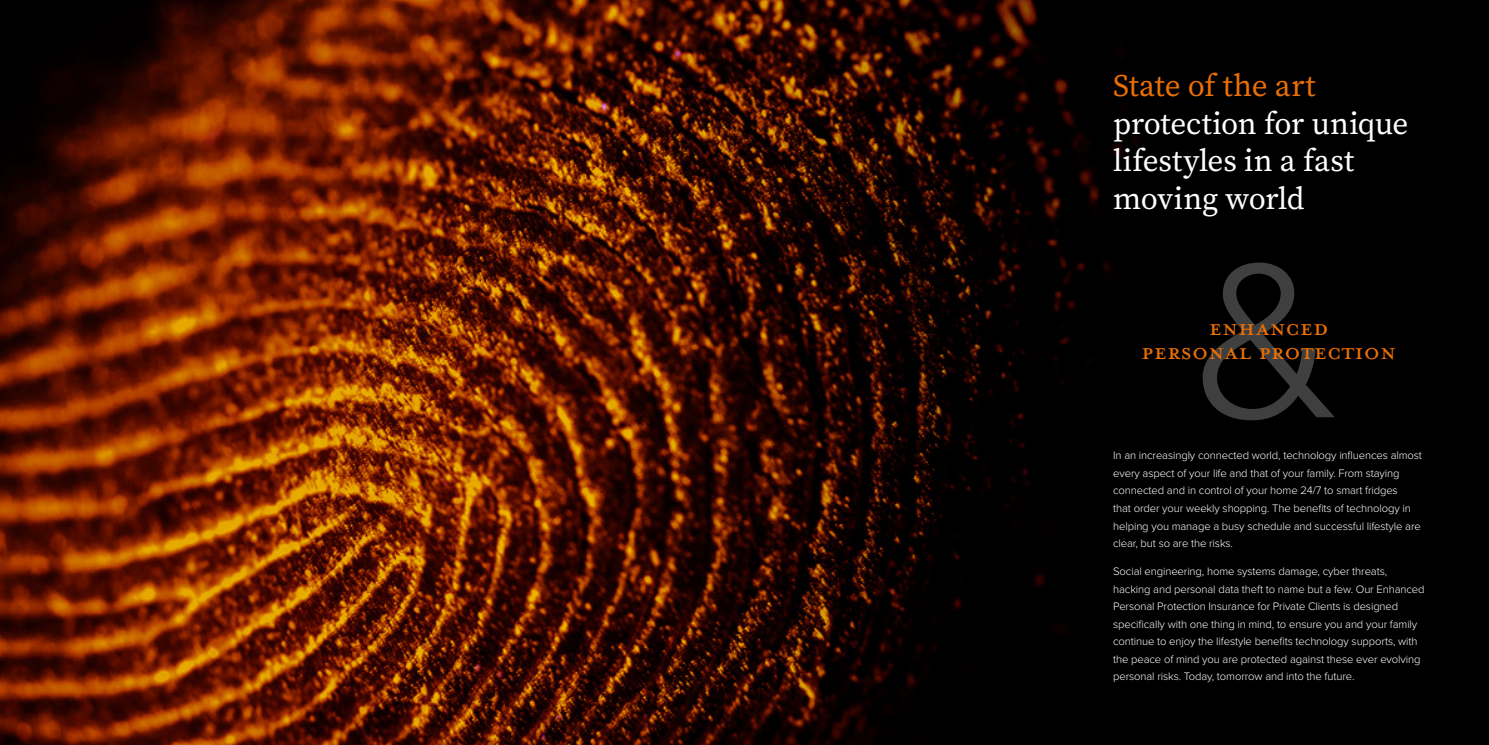
<style>
.page{position:relative;width:1489px;height:745px;background:#fff}
.page>*{position:absolute;margin:0;border:0;box-sizing:border-box;transform-origin:0 0}
.t1{font:32.5px/23.8px "Mrs Eaves All Petite Caps OT";color:#ea6f06;text-align:center}
.t2{font:31.25px/37.5px "Source Serif Variable";letter-spacing:-.01em;color:#fff}
.t3{font:31.25px "Source Serif Variable";letter-spacing:-.01em;color:#ea6f06}
.t4{font:300 11.25px/17.5px "Proxima Nova";letter-spacing:-.01em;color:#fff}
</style>
<div class="page">
<img style="left:0;top:0;width:1488px;height:744px">
<svg style="left:1202px;top:262px;width:132px;height:158px"></svg>
<h2 class="t3" style="left:1113px;top:65px;width:204px">State of the art</h2>
<h2 class="t2" style="left:1113px;top:104px;width:297px">protection for unique lifestyles in a fast moving world</h2>
<h1 class="t1" style="left:1141px;top:315px;width:256px">Enhanced<br>personal protection</h1>
<p class="t4" style="left:1113px;top:446px;width:310px">In an increasingly connected world, technology influences almost every aspect of your life and that of your family. From staying connected and in control of your home 24/7 to smart fridges<br>that order your weekly shopping. The benefits of technology in helping you manage a busy schedule and successful lifestyle are clear, but so are the risks.</p>
<p class="t4" style="left:1113px;top:561px;width:313px">Social engineering, home systems damage, cyber threats, hacking and personal data theft to name but a few. Our Enhanced Personal Protection Insurance for Private Clients is designed specifically with one thing in mind, to ensure you and your family continue to enjoy the lifestyle benefits technology supports, with the peace of mind you are protected against these ever evolving personal risks. Today, tomorrow and into the future.</p>
</div>
